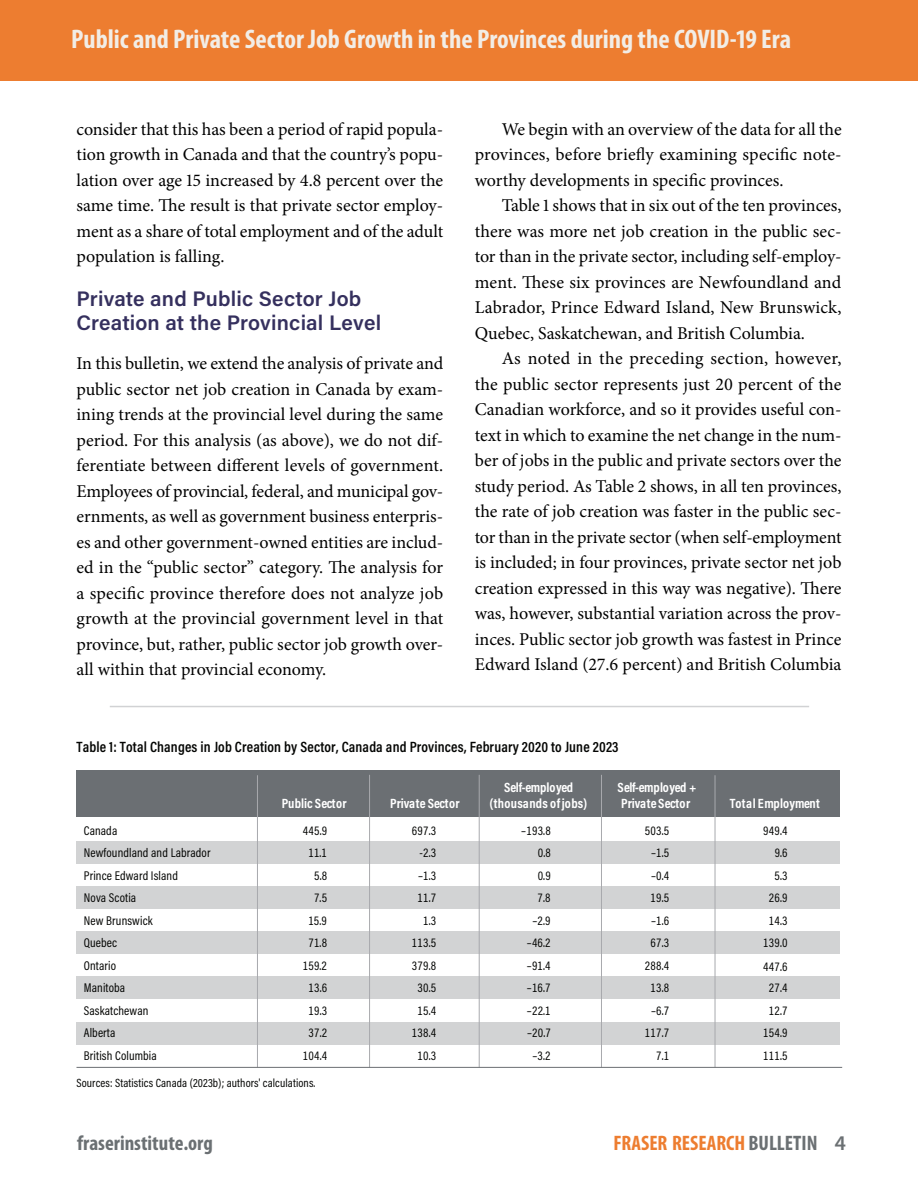
<style>
.page{position:relative;width:918px;height:1188px;background:#fff}
.page>*{position:absolute;margin:0;border:0;box-sizing:border-box;transform-origin:0 0}
.t1{font:700 condensed 27px "Myriad Pro";color:#f2ede6}
.Head_2{font:600 21px/24px "Acumin Pro";letter-spacing:.01em;color:#35305e}
.t2{font:700 condensed 21px "Myriad Pro";color:#ed7d30}
.t3{font:700 condensed 21px "Myriad Pro";color:#6b7073}
.text{font:18px/25.5px "Minion Pro";color:#000;text-align:justify}
.textleft{font:18px/25.5px "Minion Pro";color:#000;text-align:justify}
.t4{font:600 15px "Acumin Pro Cond";letter-spacing:.01em;color:#040503}
.t5{font:700 13.5px/16.2px "Acumin Pro Cond";letter-spacing:.005em;color:#fff;text-align:center}
.t6{font:12.75px "Acumin Pro Cond";letter-spacing:.01em;color:#040503}
.t7{font:12px "Acumin Pro Cond";letter-spacing:.01em;color:#040503}
.s1{color:#6b7073}
.s2{font-weight:600;font-stretch:normal;color:#6b7073}
</style>
<div class="page">
<div style="left:0;top:0;width:918px;height:81px;background:#ed7d30"></div>
<div style="left:76px;top:1023px;width:764px;height:22px;background:#d2d3d4"></div>
<div style="left:77px;top:977px;width:763px;height:22px;background:#d2d3d4"></div>
<div style="left:77px;top:932px;width:763px;height:22px;background:#d2d3d4"></div>
<div style="left:76px;top:887px;width:764px;height:22px;background:#d2d3d4"></div>
<div style="left:76px;top:842px;width:764px;height:22px;background:#d2d3d4"></div>
<div style="left:76px;top:770px;width:764px;height:46px;background:#6b6f73"></div>
<hr style="left:369px;top:775px;width:1px;height:292px;background:#a8a9ad">
<hr style="left:479px;top:775px;width:1px;height:292px;background:#a8a9ad">
<hr style="left:601px;top:775px;width:1px;height:292px;background:#a8a9ad">
<hr style="left:715px;top:775px;width:1px;height:292px;background:#a8a9ad">
<hr style="left:257px;top:775px;width:1px;height:292px;background:#a8a9ad">
<hr style="left:76px;top:1067px;width:766px;height:1px;background:#6b6f73">
<hr style="left:110px;top:706px;width:699px;height:1px;background:#d1d2d4">
<h1 class="t1" style="left:71px;top:24px;width:721px">Public and Private Sector Job Growth in the Provinces during the COVID-19 Era</h1>
<p class="text" style="left:76px;top:116px;width:368px">consider that this has been a period of rapid popula&shy;tion growth in Canada and that the country’s popu&shy;lation over age 15 increased by 4.8 percent over the same time. The result is that private sector employ&shy;ment as a share of total employment and of the adult population is falling.</p>
<p class="Head_2" style="left:76px;top:286px;width:306px">Private and Public Sector Job<br>Creation at the Provincial Level</p>
<p class="textleft" style="left:76px;top:351px;width:368px">In this bulletin, we extend the analysis of private and public sector net job creation in Canada by exam&shy;ining trends at the provincial level during the same period. For this analysis (as above), we do not dif&shy;ferentiate between different levels of government.<br>Employees of provincial, federal, and municipal gov&shy;ernments, as well as government business enterpris&shy;es and other government-owned entities are includ&shy;ed in the “public sector” category. The analysis for a specific province therefore does not analyze job growth at the provincial government level in that province, but, rather, public sector job growth over&shy;all within that provincial economy.</p>
<p class="text" style="left:475px;top:116px;width:368px;text-indent:27px">We begin with an overview of the data for all the provinces, before briefly examining specific note&shy;worthy developments in specific provinces.</p>
<p class="text" style="left:475px;top:193px;width:368px;text-indent:27px">Table 1 shows that in six out of the ten provinces, there was more net job creation in the public sec&shy;tor than in the private sector, including self-employ&shy;ment. These six provinces are Newfoundland and Labrador, Prince Edward Island, New Brunswick, Quebec, Saskatchewan, and British Columbia.</p>
<p class="text" style="left:475px;top:346px;width:368px;text-indent:27px">As noted in the preceding section, however, the public sector represents just 20 percent of the Canadian workforce, and so it provides useful con&shy;text in which to examine the net change in the num&shy;ber of jobs in the public and private sectors over the study period. As Table 2 shows, in all ten provinces, the rate of job creation was faster in the public sec&shy;tor than in the private sector (when self-employment is included; in four provinces, private sector net job creation expressed in this way was negative). There was, however, substantial variation across the prov&shy;inces. Public sector job growth was fastest in Prince Edward Island (27.6 percent) and British Columbia</p>
<p class="t4" style="left:76px;top:737px;width:544px">Table 1: Total Changes in Job Creation by Sector, Canada and Provinces, February 2020 to June 2023</p>
<p class="t5" style="left:282px;top:795px;width:67px">Public Sector</p>
<p class="t5" style="left:390px;top:795px;width:71px">Private Sector</p>
<p class="t5" style="left:490px;top:779px;width:99px">Self-employed (thousands of jobs)</p>
<p class="t5" style="left:617px;top:779px;width:81px;text-align:left">Self-employed +<br>Private Sector</p>
<p class="t5" style="left:730px;top:795px;width:91px">Total Employment</p>
<p class="t6" style="left:84px;top:822px;width:35px">Canada</p>
<p class="t6" style="left:303px;top:822px;width:26px">445.9</p>
<p class="t6" style="left:412px;top:822px;width:26px">697.3</p>
<p class="t6" style="left:521px;top:822px;width:31px">–193.8</p>
<p class="t6" style="left:645px;top:822px;width:26px">503.5</p>
<p class="t6" style="left:763px;top:822px;width:26px">949.4</p>
<p class="t6" style="left:84px;top:845px;width:128px">Newfoundland and Labrador</p>
<p class="t6" style="left:308px;top:845px;width:20px">11.1</p>
<p class="t6" style="left:420px;top:845px;width:18px">-2.3</p>
<p class="t6" style="left:538px;top:845px;width:15px">0.8</p>
<p class="t6" style="left:651px;top:845px;width:20px">–1.5</p>
<p class="t6" style="left:775px;top:845px;width:14px">9.6</p>
<p class="t6" style="left:84px;top:867px;width:96px">Prince Edward Island</p>
<p class="t6" style="left:314px;top:867px;width:15px">5.8</p>
<p class="t6" style="left:418px;top:867px;width:20px">–1.3</p>
<p class="t6" style="left:538px;top:867px;width:15px">0.9</p>
<p class="t6" style="left:651px;top:867px;width:20px">–0.4</p>
<p class="t6" style="left:774px;top:867px;width:15px">5.3</p>
<p class="t6" style="left:84px;top:890px;width:54px">Nova Scotia</p>
<p class="t6" style="left:314px;top:890px;width:15px">7.5</p>
<p class="t6" style="left:418px;top:890px;width:20px">11.7</p>
<p class="t6" style="left:538px;top:890px;width:15px">7.8</p>
<p class="t6" style="left:651px;top:890px;width:20px">19.5</p>
<p class="t6" style="left:769px;top:890px;width:20px">26.9</p>
<p class="t6" style="left:84px;top:912px;width:70px">New Brunswick</p>
<p class="t6" style="left:308px;top:912px;width:20px">15.9</p>
<p class="t6" style="left:423px;top:912px;width:15px">1.3</p>
<p class="t6" style="left:533px;top:912px;width:20px">–2.9</p>
<p class="t6" style="left:651px;top:912px;width:20px">–1.6</p>
<p class="t6" style="left:769px;top:912px;width:20px">14.3</p>
<p class="t6" style="left:84px;top:935px;width:35px">Quebec</p>
<p class="t6" style="left:308px;top:935px;width:20px">71.8</p>
<p class="t6" style="left:412px;top:935px;width:26px">113.5</p>
<p class="t6" style="left:527px;top:935px;width:25px">–46.2</p>
<p class="t6" style="left:651px;top:935px;width:20px">67.3</p>
<p class="t6" style="left:763px;top:935px;width:26px">139.0</p>
<p class="t6" style="left:84px;top:957px;width:34px">Ontario</p>
<p class="t6" style="left:303px;top:957px;width:26px">159.2</p>
<p class="t6" style="left:412px;top:957px;width:26px">379.8</p>
<p class="t6" style="left:527px;top:957px;width:25px">–91.4</p>
<p class="t6" style="left:645px;top:957px;width:26px">288.4</p>
<p class="t6" style="left:763px;top:958px;width:26px">447.6</p>
<p class="t6" style="left:84px;top:980px;width:43px">Manitoba</p>
<p class="t6" style="left:308px;top:980px;width:20px">13.6</p>
<p class="t6" style="left:418px;top:980px;width:20px">30.5</p>
<p class="t6" style="left:527px;top:980px;width:25px">–16.7</p>
<p class="t6" style="left:651px;top:980px;width:20px">13.8</p>
<p class="t6" style="left:769px;top:980px;width:20px">27.4</p>
<p class="t6" style="left:84px;top:1002px;width:66px">Saskatchewan</p>
<p class="t6" style="left:308px;top:1002px;width:20px">19.3</p>
<p class="t6" style="left:418px;top:1002px;width:20px">15.4</p>
<p class="t6" style="left:527px;top:1002px;width:25px">–22.1</p>
<p class="t6" style="left:651px;top:1002px;width:20px">–6.7</p>
<p class="t6" style="left:769px;top:1002px;width:20px">12.7</p>
<p class="t6" style="left:84px;top:1025px;width:33px">Alberta</p>
<p class="t6" style="left:308px;top:1025px;width:20px">37.2</p>
<p class="t6" style="left:412px;top:1025px;width:26px">138.4</p>
<p class="t6" style="left:527px;top:1025px;width:25px">–20.7</p>
<p class="t6" style="left:645px;top:1025px;width:26px">117.7</p>
<p class="t6" style="left:763px;top:1025px;width:26px">154.9</p>
<p class="t6" style="left:84px;top:1047px;width:75px">British Columbia</p>
<p class="t6" style="left:303px;top:1047px;width:26px">104.4</p>
<p class="t6" style="left:418px;top:1047px;width:20px">10.3</p>
<p class="t6" style="left:533px;top:1047px;width:20px">–3.2</p>
<p class="t6" style="left:656px;top:1047px;width:15px">7.1</p>
<p class="t6" style="left:763px;top:1047px;width:26px">111.5</p>
<p class="t7" style="left:76px;top:1076px;width:240px">Sources: Statistics Canada (2023b); authors' calculations.</p>
<p class="t3" style="left:77px;top:1131px;width:137px">fraserinstitute.org</p>
<p class="t2" style="left:613px;top:1131px;width:234px">FRASER RESEARCH <span class="s1">BULLETIN</span> <span class="s2">4</span></p>
</div>
